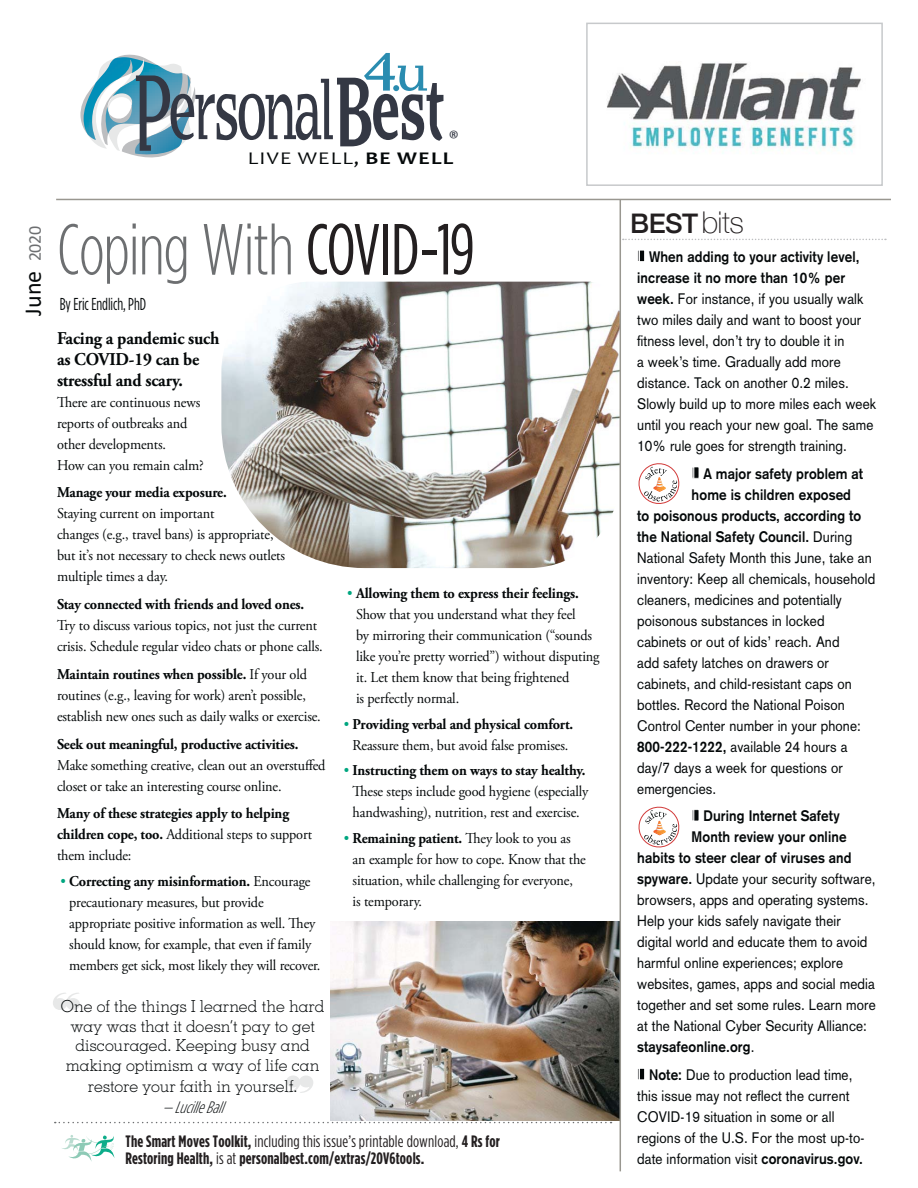
<style>
.page{position:relative;width:918px;height:1188px;background:#fff}
.page>*{position:absolute;margin:0;border:0;box-sizing:border-box;transform-origin:0 0}
.t1{font:300 72px "Gotham Condensed";letter-spacing:-.02em;color:#6d6f71}
.t2{font:500 27px "Helvetica Neue";color:#231f20}
.t3{font:24px "Calibri";color:#040809}
.t4{font:21px "Calibri";color:#343844}
.t5{font:700 18px/21px "Adobe Garamond Pro";letter-spacing:-.01em;color:#040809;scale:.95 1}
.t6{font:18px "Candara";letter-spacing:.06em;color:#040809;scale:1.2 1}
.t7{font:17.25px "Gotham Condensed";letter-spacing:-.005em;color:#040809;scale:.9 1}
.t8{font:300 16.5px/19.5px "Memphis";letter-spacing:.005em;color:#040809;text-align:center;scale:.96 1}
.t9{font:700 16.5px/16.5px "Gotham Condensed";letter-spacing:.01em;color:#231f20}
.t10{font:italic 300 16.5px "Gotham Condensed";color:#040809}
.t11{font:15px/21px "Adobe Garamond Pro";letter-spacing:-.01em;color:#040809;scale:.95 1}
.t12{font:15px/21px "Akzidenz Grotesk";letter-spacing:.01em;color:#040809;scale:.9 1}
.t13{font:700 15px "Akzidenz Grotesk";letter-spacing:.01em;color:#040809;scale:.9 1}
.t14{font:700 15px/21px "Adobe Garamond Pro";letter-spacing:-.01em;color:#040809;scale:.95 1}
.s1{font-weight:700}
.s2{font-size:18px;color:#6d6f71}
.s3{font-weight:400;color:#231f20}
.s4{font-weight:400}
.s5{color:#00a680}
.s6{font-weight:100;font-size:30px}
</style>
<div class="page">
<img style="left:331px;top:922px;width:289px;height:199px">
<img style="left:221px;top:282px;width:399px;height:286px">
<svg style="left:80px;top:53px;width:363px;height:104px"></svg>
<div style="left:586px;top:23px;width:297px;height:163px;border:2px solid #c7c9cb"></div>
<img style="left:607px;top:62px;width:254px;height:92px">
<svg style="left:53px;top:993px;width:27px;height:17px"></svg>
<svg style="left:286px;top:1076px;width:27px;height:17px"></svg>
<svg style="left:623px;top:239px;width:263px;height:1px"></svg>
<svg style="left:55px;top:1122px;width:557px;height:1px"></svg>
<svg style="left:62px;top:1135px;width:52px;height:27px"></svg>
<div style="left:639px;top:250px;width:6px;height:12px;background:#040809"></div>
<div style="left:639px;top:250px;width:6px;height:12px;border:1px solid #fff"></div>
<svg style="left:637px;top:250px;width:3px;height:12px"></svg>
<div style="left:694px;top:467px;width:5px;height:11px;background:#040809"></div>
<div style="left:693px;top:466px;width:6px;height:13px;border:1px solid #fff"></div>
<svg style="left:692px;top:466px;width:2px;height:13px"></svg>
<div style="left:694px;top:810px;width:5px;height:11px;background:#040809"></div>
<svg style="left:692px;top:810px;width:2px;height:11px"></svg>
<div style="left:639px;top:1068px;width:6px;height:12px;background:#040809"></div>
<div style="left:639px;top:1068px;width:6px;height:12px;border:1px solid #fff"></div>
<svg style="left:637px;top:1068px;width:3px;height:12px"></svg>
<hr style="left:56px;top:199px;width:835px;height:1px;background:#999790">
<hr style="left:620px;top:200px;width:1px;height:971px;background:#999790">
<svg style="left:638px;top:463px;width:42px;height:41px"></svg>
<svg style="left:638px;top:806px;width:42px;height:42px"></svg>
<h1 class="t4" style="left:449px;top:124px;width:12px">®</h1>
<h1 class="t6" style="left:248px;top:147px;width:173px">LIVE WELL, <span class="s1">BE WELL</span></h1>
<p class="t3" style="left:16px;top:316px;width:92px;rotate:-90deg">June <span class="s2">2020</span></p>
<h2 class="t1" style="left:57px;top:223px;width:419px">Coping With <span class="s3">COVID-19</span></h2>
<p class="t7" style="left:60px;top:298px;width:97px">By Eric Endlich, PhD</p>
<p class="t5" style="left:57px;top:329px;width:173px">Facing a pandemic such as COVID-19 can be stressful and scary.</p>
<p class="t11" style="left:57px;top:393px;width:156px">There are continuous news reports of outbreaks and other developments.<br>How can you remain calm?</p>
<p class="t14" style="left:57px;top:483px;width:180px">Manage your media exposure.</p>
<p class="t11" style="left:57px;top:504px;width:242px">Staying current on important<br>changes (e.g., travel bans) is appropriate, but it’s not necessary to check news outlets multiple times a day.</p>
<p class="t14" style="left:57px;top:595px;width:262px">Stay connected with friends and loved ones.</p>
<p class="t11" style="left:57px;top:616px;width:281px">Try to discuss various topics, not just the current crisis. Schedule regular video chats or phone calls.</p>
<p class="t11" style="left:57px;top:665px;width:279px"><span class="s1">Maintain routines when possible.</span> If your old routines (e.g., leaving for work) aren’t possible, establish new ones such as daily walks or exercise.</p>
<p class="t14" style="left:57px;top:735px;width:256px">Seek out meaningful, productive activities.</p>
<p class="t11" style="left:57px;top:756px;width:284px">Make something creative, clean out an overstuffed closet or take an interesting course online.</p>
<p class="t14" style="left:57px;top:804px;width:270px">Many of these strategies apply to helping children cope, too. <span class="s4">Additional steps to support them include:</span></p>
<p class="t11" style="left:69px;top:872px;width:266px;text-indent:-9px"><span class="s5">•</span> <span class="s1">Correcting any misinformation.</span> Encourage precautionary measures, but provide appropriate positive information as well. They should know, for example, that even if family members get sick, most likely they will recover.</p>
<p class="t11" style="left:356px;top:584px;width:258px;text-indent:-9px"><span class="s5">•</span> <span class="s1">Allowing them to express their feelings.<br></span>Show that you understand what they feel<br>by mirroring their communication (“sounds like you’re pretty worried”) without disputing it. Let them know that being frightened<br>is perfectly normal.</p>
<p class="t11" style="left:344px;top:715px;width:243px;text-align:center"><span class="s5">•</span> <span class="s1">Providing verbal and physical comfort.<br></span>Reassure them, but avoid false promises.</p>
<p class="t11" style="left:344px;top:761px;width:259px;text-align:center"><span class="s5">•</span> <span class="s1">Instructing them on ways to stay healthy.<br></span>These steps include good hygiene (especially handwashing), nutrition, rest and exercise.</p>
<p class="t11" style="left:353px;top:829px;width:247px;text-indent:-9px"><span class="s5">•</span> <span class="s1">Remaining patient.</span> They look to you as an example for how to cope. Know that the situation, while challenging for everyone,<br>is temporary.</p>
<p class="t8" style="left:61px;top:998px;width:276px">One of the things I learned the hard way was that it doesn’t pay to get discouraged. Keeping busy and making optimism a way of life can</p>
<p class="t8" style="left:88px;top:1077px;width:220px">restore your faith in yourself.</p>
<p class="t10" style="left:162px;top:1101px;width:68px">—LucilleBall</p>
<p class="t9" style="left:126px;top:1133px;width:376px">The Smart Moves Toolkit, <span class="s4">including this issue’s printable download,</span> 4 Rs for<br>Restoring Health, <span class="s4">is at</span> personalbest.com/extras/20V6tools.</p>
<p class="t2" style="left:630px;top:206px;width:115px">BEST<span class="s6">bits</span></p>
<p class="t12" style="left:637px;top:248px;width:267px;text-indent:12px"><span class="s1">When adding to your activity level, increase it no more than 10% per week.</span> For instance, if you usually walk two miles daily and want to boost your fitness level, don’t try to double it in<br>a week’s time. Gradually add more distance. Tack on another 0.2 miles.<br>Slowly build up to more miles each week until you reach your new goal. The same 10% rule goes for strength training.</p>
<p class="t13" style="left:703px;top:468px;width:179px">A major safety problem at</p>
<p class="t13" style="left:692px;top:489px;width:179px">home is children exposed</p>
<p class="t13" style="left:637px;top:510px;width:251px">to poisonous products, according to</p>
<p class="t13" style="left:637px;top:531px;width:240px">the National Safety Council. <span class="s4">During</span></p>
<p class="t12" style="left:637px;top:549px;width:262px">National Safety Month this June, take an</p>
<p class="t12" style="left:637px;top:570px;width:266px">inventory: Keep all chemicals, household</p>
<p class="t12" style="left:637px;top:591px;width:229px">cleaners, medicines and potentially</p>
<p class="t12" style="left:637px;top:612px;width:210px">poisonous substances in locked</p>
<p class="t12" style="left:637px;top:633px;width:226px">cabinets or out of kids’ reach. And</p>
<p class="t12" style="left:637px;top:654px;width:215px">add safety latches on drawers or</p>
<p class="t12" style="left:637px;top:675px;width:240px">cabinets, and child-resistant caps on</p>
<p class="t12" style="left:637px;top:696px;width:232px">bottles. Record the National Poison</p>
<p class="t12" style="left:637px;top:717px;width:250px">Control Center number in your phone:</p>
<p class="t12" style="left:637px;top:738px;width:235px"><span class="s1">800-222-1222,</span> available 24 hours a</p>
<p class="t12" style="left:637px;top:759px;width:230px">day/7 days a week for questions or</p>
<p class="t12" style="left:637px;top:780px;width:89px">emergencies.</p>
<p class="t13" style="left:703px;top:811px;width:153px">During Internet Safety</p>
<p class="t13" style="left:692px;top:832px;width:174px">Month review your online</p>
<p class="t13" style="left:637px;top:853px;width:240px">habits to steer clear of viruses and</p>
<p class="t12" style="left:637px;top:870px;width:266px"><span class="s1">spyware.</span> Update your security software,</p>
<p class="t12" style="left:637px;top:891px;width:259px">browsers, apps and operating systems.</p>
<p class="t12" style="left:637px;top:912px;width:228px">Help your kids safely navigate their</p>
<p class="t12" style="left:637px;top:933px;width:257px">digital world and educate them to avoid</p>
<p class="t12" style="left:637px;top:954px;width:230px">harmful online experiences; explore</p>
<p class="t12" style="left:637px;top:975px;width:265px">websites, games, apps and social media</p>
<p class="t12" style="left:637px;top:996px;width:267px">together and set some rules. Learn more</p>
<p class="t12" style="left:637px;top:1017px;width:257px">at the National Cyber Security Alliance:</p>
<p class="t13" style="left:637px;top:1042px;width:132px">staysafeonline.org<span class="s4">.</span></p>
<p class="t12" style="left:637px;top:1066px;width:254px;text-indent:12px"><span class="s1">Note:</span> Due to production lead time, this issue may not reflect the current COVID-19 situation in some or all regions of the U.S. For the most up-to&shy;date information visit <span class="s1">coronavirus.gov.</span></p>
</div>
